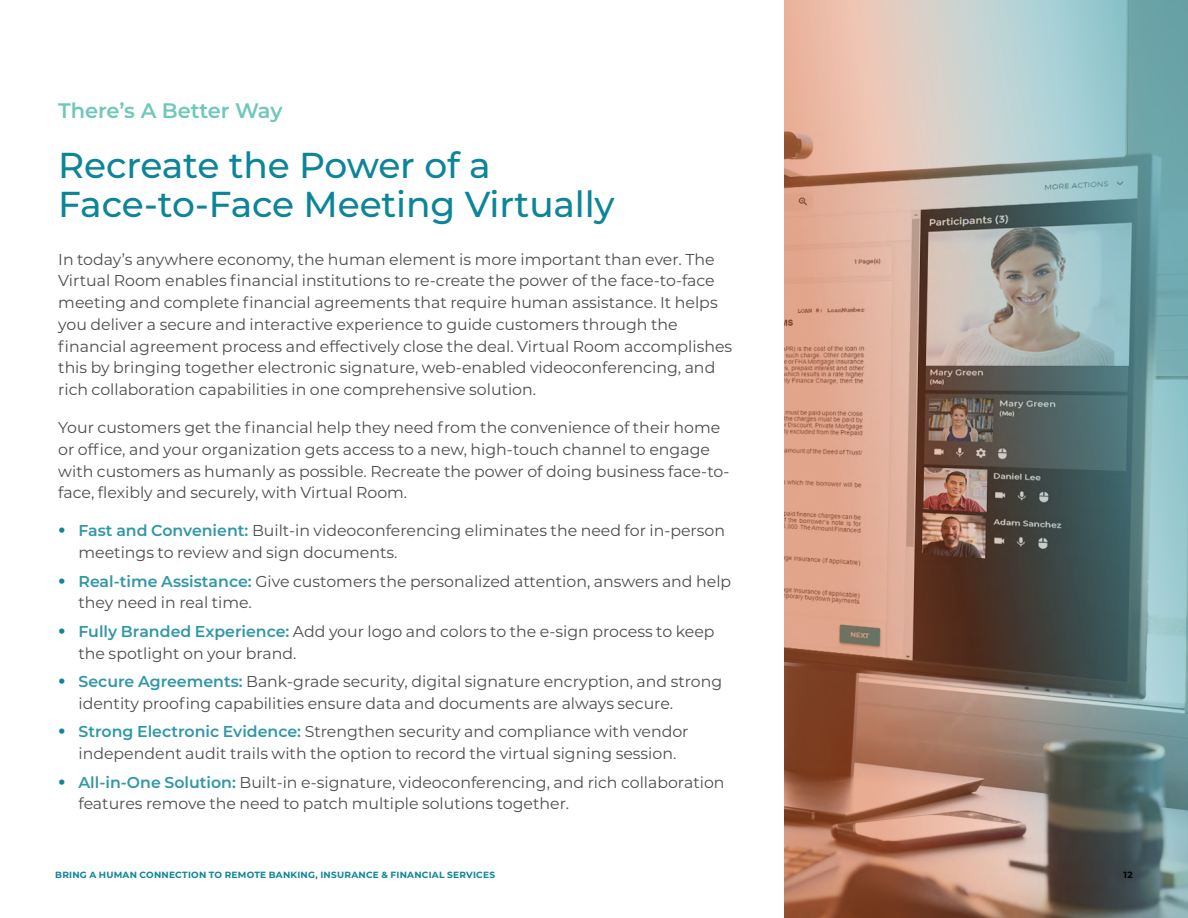
<style>
.page{position:relative;width:1188px;height:918px;background:#fff}
.page>*{position:absolute;margin:0;border:0;box-sizing:border-box;transform-origin:0 0}
.t1{font:500 36px/39px "Montserrat";letter-spacing:-.005em;color:#0c8598}
.t2{font:600 21px "Montserrat";letter-spacing:-.005em;color:#6ec8b9}
.t3{font:15.75px/21.8px "Montserrat";color:#4d4d4f}
.t4{font:700 9px "Montserrat";letter-spacing:.025em;color:#0c8598}
.t5{font:700 9px "Montserrat";color:#000}
.s1{font-weight:700;font-size:21px;color:#128598}
.s2{font-weight:600;color:#3097a8}
</style>
<div class="page">
<img style="left:784px;top:0;width:404px;height:918px">
<h2 class="t2" style="left:58px;top:96px;width:226px">There’s A Better Way</h2>
<h1 class="t1" style="left:58px;top:144px;width:558px">Recreate the Power of a<br>Face-to-Face Meeting Virtually</h1>
<p class="t3" style="left:58px;top:248px;width:676px">In today’s anywhere economy, the human element is more important than ever. The Virtual Room enables financial institutions to re-create the power of the face-to-face meeting and complete financial agreements that require human assistance. It helps you deliver a secure and interactive experience to guide customers through the financial agreement process and effectively close the deal. Virtual Room accomplishes this by bringing together electronic signature, web-enabled videoconferencing, and rich collaboration capabilities in one comprehensive solution.</p>
<p class="t3" style="left:58px;top:416px;width:673px">Your customers get the financial help they need from the convenience of their home or office, and your organization gets access to a new, high-touch channel to engage with customers as humanly as possible. Recreate the power of doing business face-to&shy;face, flexibly and securely, with Virtual Room.</p>
<p class="t3" style="left:79px;top:519px;width:648px;text-indent:-20px"><span class="s1">•</span> <span class="s2">Fast and Convenient:</span> Built-in videoconferencing eliminates the need for in-person meetings to review and sign documents.</p>
<p class="t3" style="left:79px;top:570px;width:654px;text-indent:-20px"><span class="s1">•</span> <span class="s2">Real-time Assistance:</span> Give customers the personalized attention, answers and help they need in real time.</p>
<p class="t3" style="left:79px;top:620px;width:638px;text-indent:-20px"><span class="s1">•</span> <span class="s2">Fully Branded Experience:</span> Add your logo and colors to the e-sign process to keep the spotlight on your brand.</p>
<p class="t3" style="left:79px;top:670px;width:645px;text-indent:-20px"><span class="s1">•</span> <span class="s2">Secure Agreements:</span> Bank-grade security, digital signature encryption, and strong identity proofing capabilities ensure data and documents are always secure.</p>
<p class="t3" style="left:58px;top:720px;width:632px;text-align:center"><span class="s1">•</span> <span class="s2">Strong Electronic Evidence:</span> Strengthen security and compliance with vendor independent audit trails with the option to record the virtual signing session.</p>
<p class="t3" style="left:79px;top:771px;width:648px;text-indent:-20px"><span class="s1">•</span> <span class="s2">All-in-One Solution:</span> Built-in e-signature, videoconferencing, and rich collaboration features remove the need to patch multiple solutions together.</p>
<p class="t4" style="left:55px;top:868px;width:441px">BRING A HUMAN CONNECTION TO REMOTE BANKING, INSURANCE &amp; FINANCIAL SERVICES</p>
<p class="t5" style="left:1124px;top:868px;width:11px">12</p>
</div>
